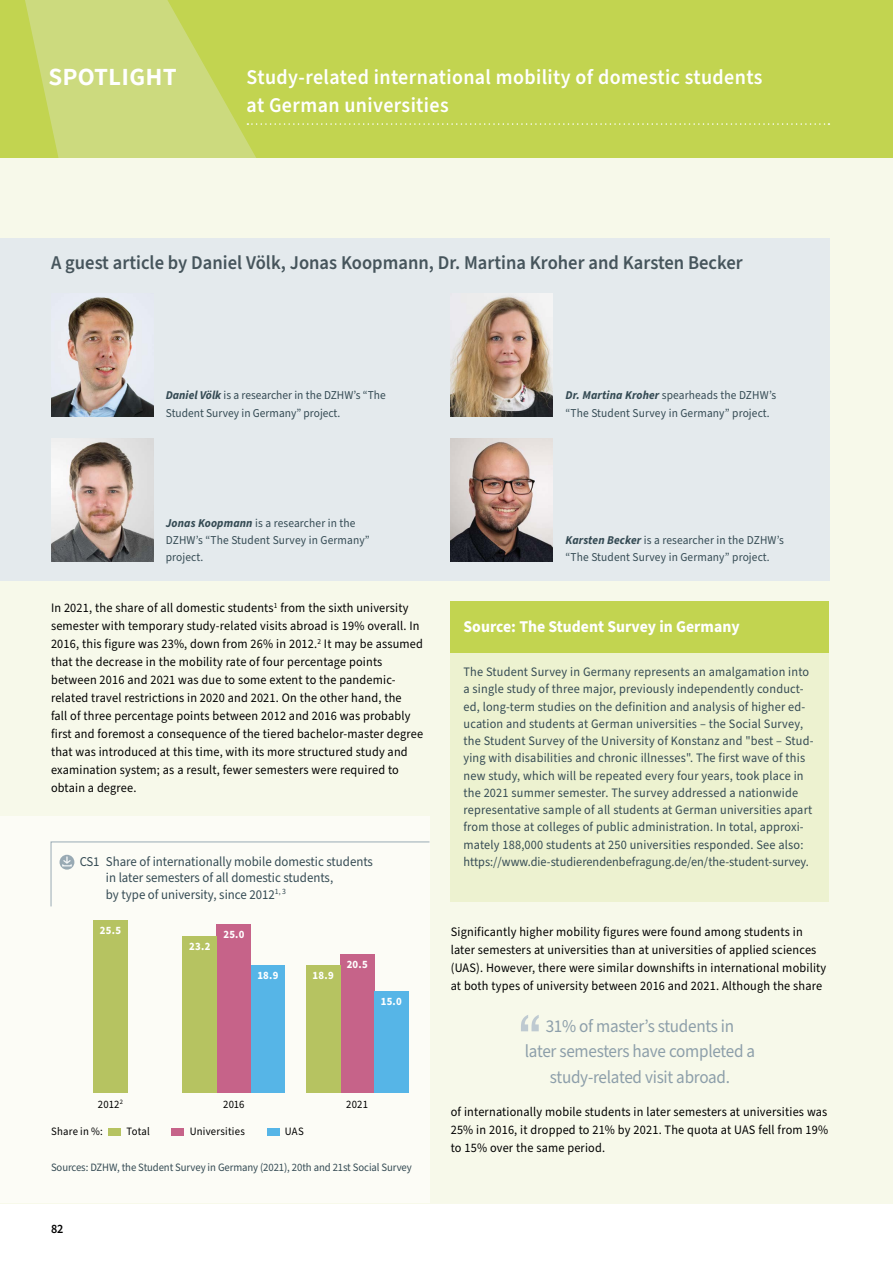
<style>
.page{position:relative;width:893px;height:1263px;background:#fff}
.page>*{position:absolute;margin:0;border:0;box-sizing:border-box;transform-origin:0 0}
.t1{font:600 30.75px "Source Sans Pro";letter-spacing:-.01em;color:#fff;scale:.95 1}
.head_SL_2022{font:600 21px/28.5px "Source Sans Pro";letter-spacing:.02em;color:#fff;scale:.95 1}
.Zwischen-Ü_2022_2-zeilig{font:600 19.5px "Source Sans Pro";color:#46555c;scale:.95 1}
.Zitat_2022{font:18px/25.5px "Source Sans Pro";letter-spacing:-.015em;color:#8d9faa;text-align:center;scale:.95 1}
.fließtext_2022{font:700 16.5px "Source Sans Pro";color:#fff;scale:.95 1}
.grafikhead_2022{font:13.5px/16.5px "Source Sans Pro";color:#354b54;scale:.95 1}
.fließtext_2022-2{font:12.9px/18px "Source Sans Pro";letter-spacing:.015em;color:#000;scale:.95 1}
.fließtext_2022-3{font:12.9px/17.2px "Source Sans Pro";letter-spacing:.015em;color:#354b54;scale:.95 1}
.t2{font:600 12.75px "Source Sans Pro";color:#000;scale:.95 1}
.fließtext_2022-4{font:12px/17.2px "Source Sans Pro";letter-spacing:.01em;color:#354b54;scale:.95 1}
.Quelle_2022{font:11.25px "Source Sans Pro";letter-spacing:-.01em;color:#354b54;scale:.95 1}
.tab_Text{font:11.25px "Source Sans Pro";letter-spacing:.015em;color:#000;scale:.95 1}
.tab_Text-2{font:700 11.25px "Source Sans Pro";letter-spacing:.03em;color:#fff;scale:.95 1}
.s1{font-weight:700;font-style:italic}
</style>
<div class="page">
<div style="left:0;top:0;width:893px;height:1203px;background:#f7f9ea"></div>
<div style="left:0;top:0;width:893px;height:157px;background:#c2d450"></div>
<svg style="left:25px;top:0;width:805px;height:157px"></svg>
<svg style="left:247px;top:123px;width:582px;height:2px"></svg>
<div style="left:451px;top:629px;width:378px;height:272px;background:#edf2d0"></div>
<div style="left:451px;top:601px;width:378px;height:51px;background:#c2d450"></div>
<div style="left:0;top:816px;width:429px;height:387px;background:#fcfcf6"></div>
<svg style="left:50px;top:841px;width:380px;height:66px"></svg>
<div style="left:108px;top:1128px;width:13px;height:7px;background:#b6c361"></div>
<div style="left:172px;top:1128px;width:12px;height:7px;background:#c66389"></div>
<div style="left:267px;top:1128px;width:12px;height:7px;background:#56b5e7"></div>
<div style="left:251px;top:965px;width:34px;height:128px;background:#56b5e7"></div>
<div style="left:217px;top:924px;width:34px;height:169px;background:#c66389"></div>
<div style="left:340px;top:954px;width:34px;height:139px;background:#c66389"></div>
<div style="left:94px;top:921px;width:34px;height:172px;background:#b6c361"></div>
<div style="left:183px;top:936px;width:34px;height:157px;background:#b6c361"></div>
<div style="left:306px;top:965px;width:34px;height:128px;background:#b6c361"></div>
<div style="left:374px;top:991px;width:34px;height:102px;background:#56b5e7"></div>
<div style="left:0;top:238px;width:829px;height:342px;background:#e4eaed"></div>
<img style="left:51px;top:297px;width:102px;height:120px">
<img style="left:51px;top:438px;width:102px;height:123px">
<img style="left:451px;top:293px;width:102px;height:124px">
<img style="left:451px;top:438px;width:102px;height:123px">
<svg style="left:521px;top:1015px;width:18px;height:16px"></svg>
<h1 class="t1" style="left:48px;top:54px;width:137px">spotlight</h1>
<p class="head_SL_2022" style="left:247px;top:63px;width:544px">Study-related international mobility of domestic students at German universities</p>
<p class="Zwischen-Ü_2022_2-zeilig" style="left:51px;top:250px;width:730px">A guest article by Daniel Völk, Jonas Koopmann, Dr. Martina Kroher and Karsten Becker</p>
<p class="fließtext_2022-4" style="left:166px;top:387px;width:233px"><span class="s1">Daniel Völk</span> is a researcher in the DZHW’s “The<br>Student Survey in Germany” project.</p>
<p class="fließtext_2022-4" style="left:566px;top:387px;width:223px"><span class="s1">Dr. Martina Kroher</span> spearheads the DZHW’s “The Student Survey in Germany” project.</p>
<p class="fließtext_2022-4" style="left:166px;top:515px;width:216px"><span class="s1">Jonas Koopmann</span> is a researcher in the<br>DZHW’s “The Student Survey in Germany” project.</p>
<p class="fließtext_2022-2" style="left:51px;top:599px;width:393px">In 2021, the share of all domestic students<sup>1</sup> from the sixth university semester with temporary study-related visits abroad is 19% overall. In 2016, this figure was 23%, down from 26% in 2012.<sup>2</sup> It may be assumed that the decrease in the mobility rate of four percentage points between 2016 and 2021 was due to some extent to the pandemic&shy;related travel restrictions in 2020 and 2021. On the other hand, the<br>fall of three percentage points between 2012 and 2016 was probably first and foremost a consequence of the tiered bachelor-master degree that was introduced at this time, with its more structured study and examination system; as a result, fewer semesters were required to obtain a degree.</p>
<p class="grafikhead_2022" style="left:106px;top:853px;width:283px;text-indent:-26px">CS1 Share of internationally mobile domestic students in later semesters of all domestic students,<br>by type of university, since 2012<sup>1,</sup> <sup>3</sup></p>
<p class="tab_Text-2" style="left:100px;top:923px;width:24px">25.5</p>
<p class="tab_Text-2" style="left:189px;top:938px;width:24px">23.2</p>
<p class="tab_Text-2" style="left:223px;top:926px;width:24px">25.0</p>
<p class="tab_Text-2" style="left:257px;top:967px;width:24px">18.9</p>
<p class="tab_Text-2" style="left:313px;top:967px;width:24px">18.9</p>
<p class="tab_Text-2" style="left:347px;top:957px;width:24px">20.5</p>
<p class="tab_Text-2" style="left:381px;top:994px;width:24px">15.0</p>
<p class="tab_Text" style="left:98px;top:1096px;width:28px">2012<sup>2</sup></p>
<p class="tab_Text" style="left:223px;top:1096px;width:24px">2016</p>
<p class="tab_Text" style="left:346px;top:1096px;width:24px">2021</p>
<p class="tab_Text" style="left:51px;top:1124px;width:56px">Share in %:</p>
<p class="tab_Text" style="left:127px;top:1124px;width:26px">Total</p>
<p class="tab_Text" style="left:190px;top:1124px;width:59px">Universities</p>
<p class="tab_Text" style="left:285px;top:1124px;width:21px">UAS</p>
<p class="Quelle_2022" style="left:51px;top:1159px;width:381px">Sources: DZHW, the Student Survey in Germany (2021), 20th and 21st Social Survey</p>
<p class="t2" style="left:51px;top:1220px;width:15px">82</p>
<p class="fließtext_2022-4" style="left:566px;top:532px;width:231px"><span class="s1">Karsten Becker</span> is a researcher in the DZHW’s “The Student Survey in Germany” project.</p>
<p class="fließtext_2022" style="left:463px;top:615px;width:292px">Source: The Student Survey in Germany</p>
<p class="fließtext_2022-3" style="left:463px;top:664px;width:370px">The Student Survey in Germany represents an amalgamation into a single study of three major, previously independently conduct&shy;ed, long-term studies on the definition and analysis of higher ed&shy;ucation and students at German universities – the Social Survey, the Student Survey of the University of Konstanz and "best – Stud&shy;ying with disabilities and chronic illnesses". The first wave of this new study, which will be repeated every four years, took place in the 2021 summer semester. The survey addressed a nationwide representative sample of all students at German universities apart from those at colleges of public administration. In total, approxi&shy;mately 188,000 students at 250 universities responded. See also: https://www.die-studierendenbefragung.de/en/the-student-survey.</p>
<p class="fließtext_2022-2" style="left:451px;top:923px;width:397px">Significantly higher mobility figures were found among students in later semesters at universities than at universities of applied sciences (UAS). However, there were similar downshifts in international mobility at both types of university between 2016 and 2021. Although the share</p>
<p class="Zitat_2022" style="left:525px;top:1013px;width:244px">31% of masterʼs students in<br>later semesters have completed a study-related visit abroad.</p>
<p class="fließtext_2022-2" style="left:451px;top:1103px;width:399px;text-align:justify">of internationally mobile students in later semesters at universities was 25% in 2016, it dropped to 21% by 2021. The quota at UAS fell from 19% to 15% over the same period.</p>
</div>
